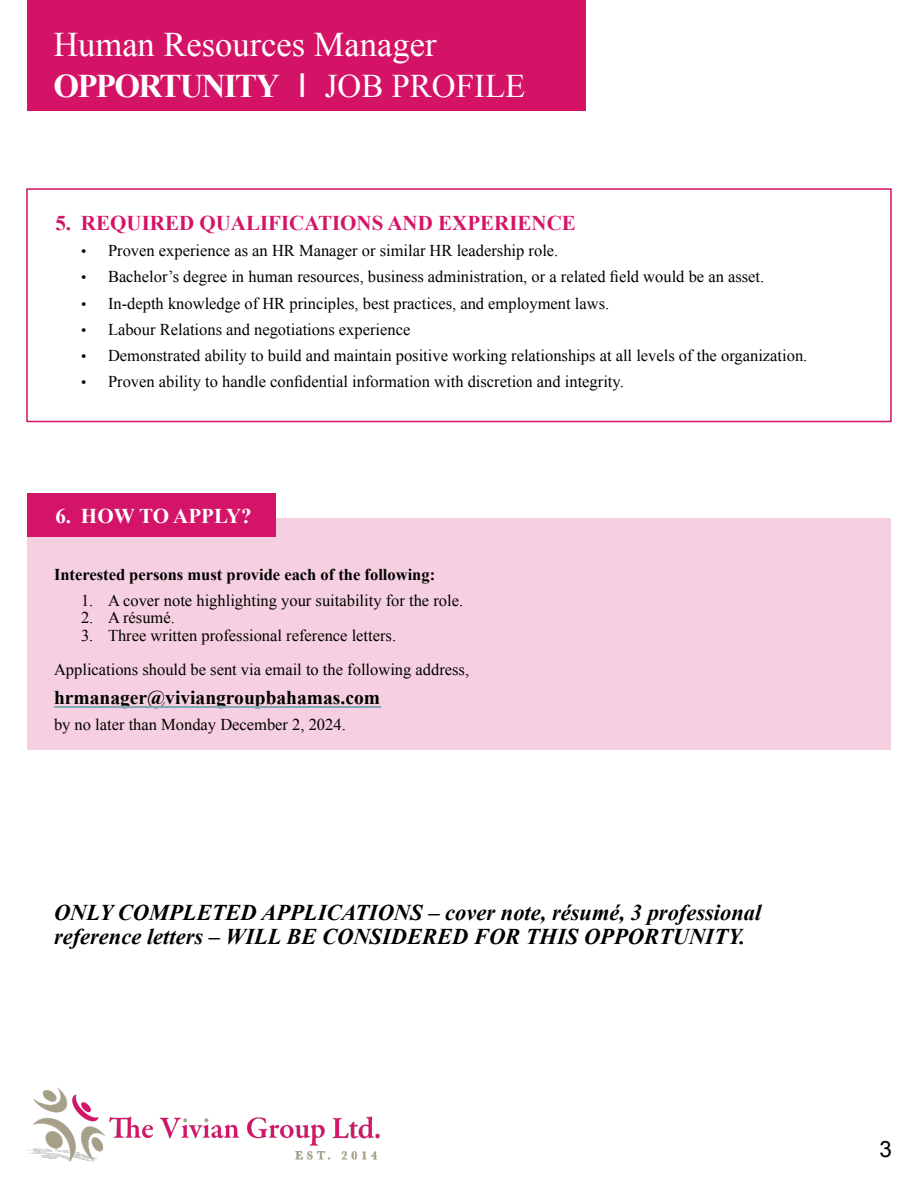
<style>
.page{position:relative;width:918px;height:1188px;background:#fff}
.page>*{position:absolute;margin:0;border:0;box-sizing:border-box;transform-origin:0 0}
.t1{font:34.5px "Times New Roman";color:#fff}
.t2{font:700 33px "Times New Roman";letter-spacing:-.05em;color:#fff}
.t3{font:italic 700 22.5px/23.4px "Times New Roman";color:#000}
.t4{font:22.5px "Arial";color:#000}
.t5{font:700 21px "Times New Roman";color:#d41468}
.t6{font:700 21px "Times New Roman";color:#fff}
.t7{font:700 19.5px "Times New Roman";color:#000}
.t8{font:16.5px/34.3px "Times New Roman";color:#000}
.t9{font:700 16.5px "Times New Roman";color:#000}
.s1{font-family:"Helvetica";font-weight:400}
.s2{font-weight:400}
.s3{font-size:15px}
</style>
<div class="page">
<img style="left:27px;top:1088px;width:352px;height:73px">
<div style="left:27px;top:518px;width:864px;height:232px;background:#f6d0e0"></div>
<div style="left:27px;top:493px;width:248px;height:44px;background:#d41468"></div>
<hr style="left:54px;top:706px;width:326px;height:2px;background:#81a9b3">
<div style="left:27px;top:0;width:558px;height:111px;background:#d41367"></div>
<div style="left:26px;top:188px;width:866px;height:234px;border:2px solid #d41468"></div>
<h1 class="t1" style="left:53px;top:32px;width:385px">Human Resources Manager</h1>
<h2 class="t2" style="left:53px;top:74px;width:474px">OPPORTUNITY <span class="s1">I</span> <span class="s2">JOB PROFILE</span></h2>
<p class="t5" style="left:55px;top:216px;width:522px">5. REQUIRED QUALIFICATIONS AND EXPERIENCE</p>
<p class="t8" style="left:81px;top:235px;width:479px"><span class="s3">•</span> Proven experience as an HR Manager or similar HR leadership role.</p>
<p class="t8" style="left:81px;top:261px;width:685px"><span class="s3">•</span> Bachelor’s degree in human resources, business administration, or a related field would be an asset.</p>
<p class="t8" style="left:81px;top:287px;width:530px"><span class="s3">•</span> In-depth knowledge of HR principles, best practices, and employment laws.</p>
<p class="t8" style="left:81px;top:314px;width:331px"><span class="s3">•</span> Labour Relations and negotiations experience</p>
<p class="t8" style="left:81px;top:340px;width:728px"><span class="s3">•</span> Demonstrated ability to build and maintain positive working relationships at all levels of the organization.</p>
<p class="t8" style="left:81px;top:366px;width:544px"><span class="s3">•</span> Proven ability to handle confidential information with discretion and integrity.</p>
<p class="t6" style="left:55px;top:509px;width:198px">6. HOW TO APPLY?</p>
<p class="t9" style="left:54px;top:569px;width:383px">Interested persons must provide each of the following:</p>
<p class="t8" style="left:81px;top:585px;width:384px">1. A cover note highlighting your suitability for the role.</p>
<p class="t8" style="left:81px;top:602px;width:95px">2. A résumé.</p>
<p class="t8" style="left:54px;top:619px;width:417px;text-indent:27px">3. Three written professional reference letters.<br>Applications should be sent via email to the following address,</p>
<p class="t7" style="left:54px;top:691px;width:328px">hrmanager@viviangroupbahamas.com</p>
<p class="t8" style="left:54px;top:709px;width:293px">by no later than Monday December 2, 2024.</p>
<h3 class="t3" style="left:54px;top:903px;width:709px">ONLY COMPLETED APPLICATIONS – cover note, résumé, 3 professional reference letters – WILL BE CONSIDERED FOR THIS OPPORTUNITY.</h3>
<h3 class="t4" style="left:880px;top:1140px;width:14px">3</h3>
</div>
